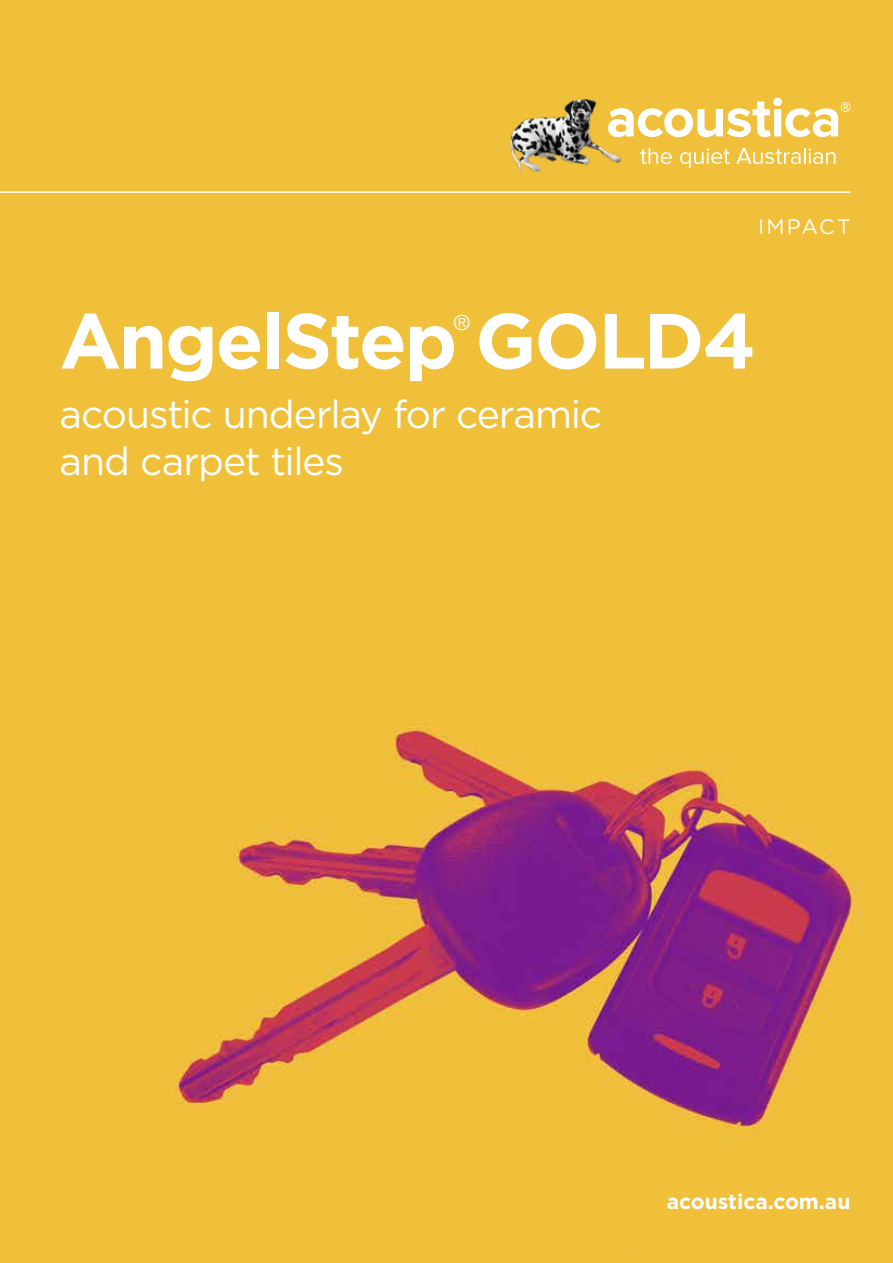
<style>
.page{position:relative;width:893px;height:1263px;background:#fff}
.page>*{position:absolute;margin:0;border:0;box-sizing:border-box;transform-origin:0 0}
.t1{font:700 78px "Gotham";letter-spacing:-.03em;color:#fff}
.t2{font:39px/46.8px "Gotham";letter-spacing:-.03em;color:#fff}
.t3{font:700 21px "Gotham";color:#fff}
.t4{font:21px "Gotham";letter-spacing:.1em;color:#fff}
.t5{font:300 21px "Helvetica Neue LT Pro";color:#fff}
</style>
<div class="page">
<img style="left:0;top:0;width:893px;height:1263px">
<hr style="left:0;top:191px;width:850px;height:2px;background:#fff">
<img style="left:509px;top:98px;width:114px;height:80px">
<svg style="left:608px;top:98px;width:242px;height:39px"></svg>
<svg style="left:640px;top:148px;width:32px;height:16px"></svg>
<svg style="left:680px;top:148px;width:50px;height:20px"></svg>
<svg style="left:736px;top:148px;width:100px;height:16px;background:#f4d171"></svg>
<img style="left:608px;top:108px;width:20px;height:29px">
<p class="t4" style="left:758px;top:213px;width:94px">IMPACT</p>
<h1 class="t1" style="left:60px;top:289px;width:698px">AngelStep GOLD4</h1>
<p class="t5" style="left:453px;top:309px;width:18px">®</p>
<p class="t2" style="left:60px;top:390px;width:544px">acoustic underlay for ceramic and carpet tiles</p>
<p class="t3" style="left:667px;top:1187px;width:185px">acoustica.com.au</p>
</div>
